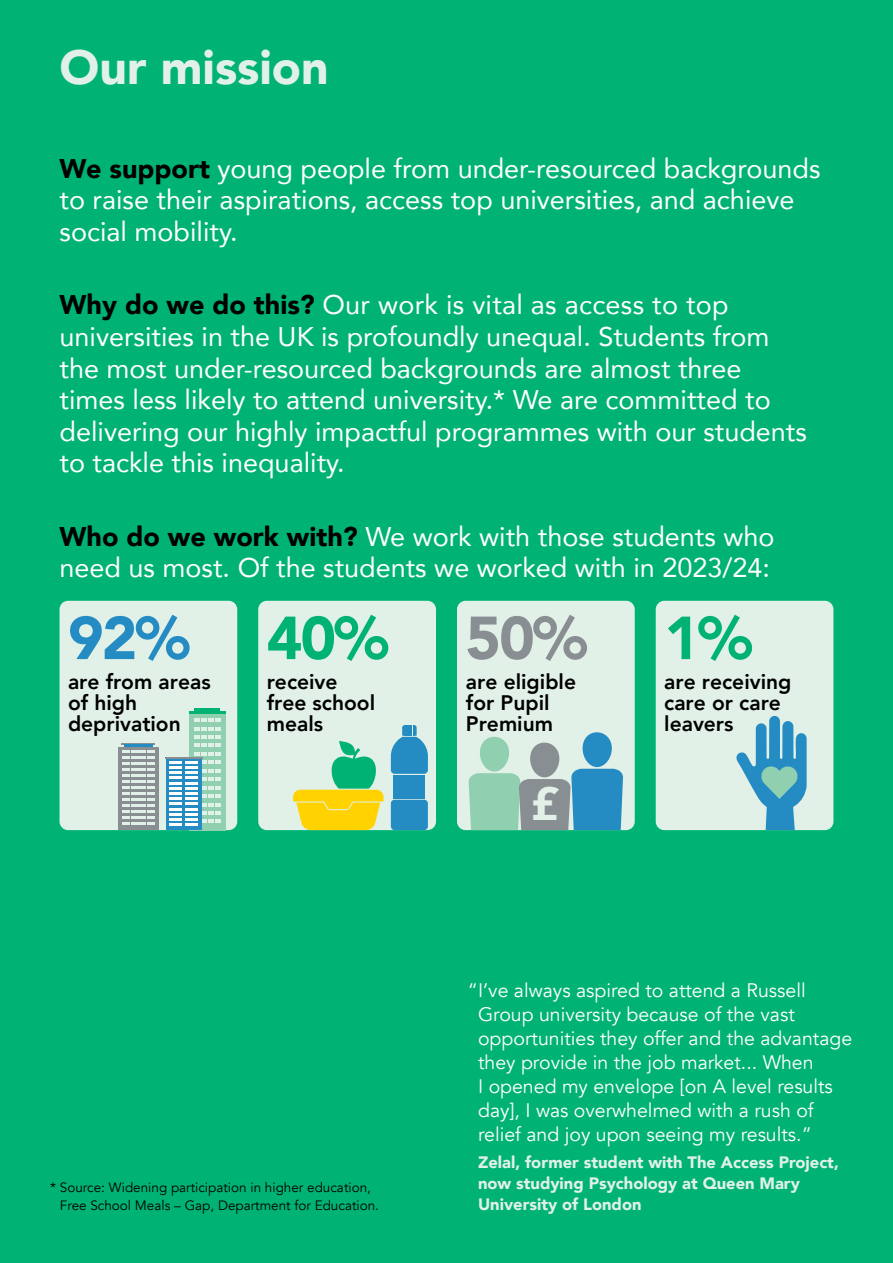
<style>
.page{position:relative;width:893px;height:1263px;background:#00b374}
.page>*{position:absolute;margin:0;border:0;box-sizing:border-box;transform-origin:0 0}
.t1{font:900 60px "Avenir";color:#00b374}
.t2{font:900 60px "Avenir";color:#258cc3}
.t3{font:900 60px "Avenir";color:#898e92}
.t4{font:900 48px "Avenir";color:#e1f1e7}
.t5{font:900 46.5px "Avenir";color:#e1f1e7}
.t6{font:27px/31.5px "Avenir";color:#fff}
.t7{font:21px/21px "Avenir Black 2";color:#000}
.t8{font:19.5px/24px "Avenir";color:#fff}
.t9{font:900 16.5px/21px "Avenir";color:#e1f1e7}
.t10{font:13.5px/18px "Avenir";color:#000}
.s1{font-weight:900;color:#000}
</style>
<div class="page">
<div style="left:457px;top:601px;width:178px;height:229px;background:#e1f1e7;border-radius:9px"></div>
<div style="left:258px;top:601px;width:178px;height:229px;background:#e1f1e7;border-radius:9px"></div>
<div style="left:60px;top:601px;width:177px;height:229px;background:#e1f1e7;border-radius:9px"></div>
<div style="left:656px;top:601px;width:177px;height:229px;background:#e1f1e7;border-radius:9px"></div>
<div style="left:118px;top:747px;width:41px;height:83px;background:#898e92"></div>
<svg style="left:122px;top:750px;width:33px;height:75px"></svg>
<hr style="left:122px;top:743px;width:33px;height:1px;background:#898e92">
<hr style="left:124px;top:744px;width:29px;height:3px;background:#258cc3">
<div style="left:189px;top:714px;width:36px;height:116px;background:#90d0b1"></div>
<hr style="left:189px;top:711px;width:36px;height:3px;background:#00b374">
<hr style="left:195px;top:708px;width:25px;height:4px;background:#00b374">
<div style="left:166px;top:758px;width:35px;height:72px;background:#258cc3"></div>
<svg style="left:169px;top:718px;width:52px;height:108px"></svg>
<hr style="left:165px;top:757px;width:37px;height:1px;background:#898e92">
<svg style="left:468px;top:732px;width:155px;height:98px"></svg>
<svg style="left:736px;top:716px;width:71px;height:114px"></svg>
<div style="left:391px;top:800px;width:37px;height:30px;background:#258cc3;border-radius:4px"></div>
<div style="left:394px;top:775px;width:31px;height:24px;background:#258cc3"></div>
<svg style="left:391px;top:725px;width:37px;height:49px"></svg>
<svg style="left:293px;top:741px;width:90px;height:89px"></svg>
<h2 class="t4" style="left:60px;top:27px;width:271px">Our mission</h2>
<p class="t6" style="left:60px;top:152px;width:762px"><span class="s1">We support</span> young people from under-resourced backgrounds to raise their aspirations, access top universities, and achieve social mobility.</p>
<p class="t6" style="left:60px;top:289px;width:749px"><span class="s1">Why do we do this?</span> Our work is vital as access to top universities in the UK is profoundly unequal. Students from the most under-resourced backgrounds are almost three times less likely to attend university.* We are committed to delivering our highly impactful programmes with our students to tackle this inequality.</p>
<p class="t6" style="left:60px;top:520px;width:716px"><span class="s1">Who do we work with?</span> We work with those students who need us most. Of the students we worked with in 2023/24:</p>
<h1 class="t2" style="left:68px;top:587px;width:123px">92%</h1>
<h1 class="t1" style="left:267px;top:587px;width:123px">40%</h1>
<h1 class="t3" style="left:465px;top:587px;width:123px">50%</h1>
<h1 class="t1" style="left:664px;top:587px;width:90px">1%</h1>
<p class="t7" style="left:68px;top:673px;width:144px">are from areas of high deprivation</p>
<p class="t7" style="left:664px;top:673px;width:129px">are receiving care or care leavers</p>
<p class="t7" style="left:466px;top:673px;width:112px">are eligible for Pupil<br>Premium</p>
<p class="t7" style="left:267px;top:673px;width:110px">receive free school meals</p>
<p class="t10" style="left:60px;top:1178px;width:321px;text-indent:-10px">* Source: Widening participation in higher education,<br>Free School Meals – Gap, Department for Education.</p>
<h3 class="t5" style="left:531px;top:764px;width:29px">£</h3>
<p class="t8" style="left:478px;top:979px;width:376px;text-indent:-10px">“I’ve always aspired to attend a Russell Group university because of the vast opportunities they offer and the advantage they provide in the job market... When<br>I opened my envelope [on A level results day], I was overwhelmed with a rush of relief and joy upon seeing my results.”</p>
<p class="t9" style="left:478px;top:1151px;width:362px">Zelal, former student with The Access Project, now studying Psychology at Queen Mary<br>University of London</p>
</div>
